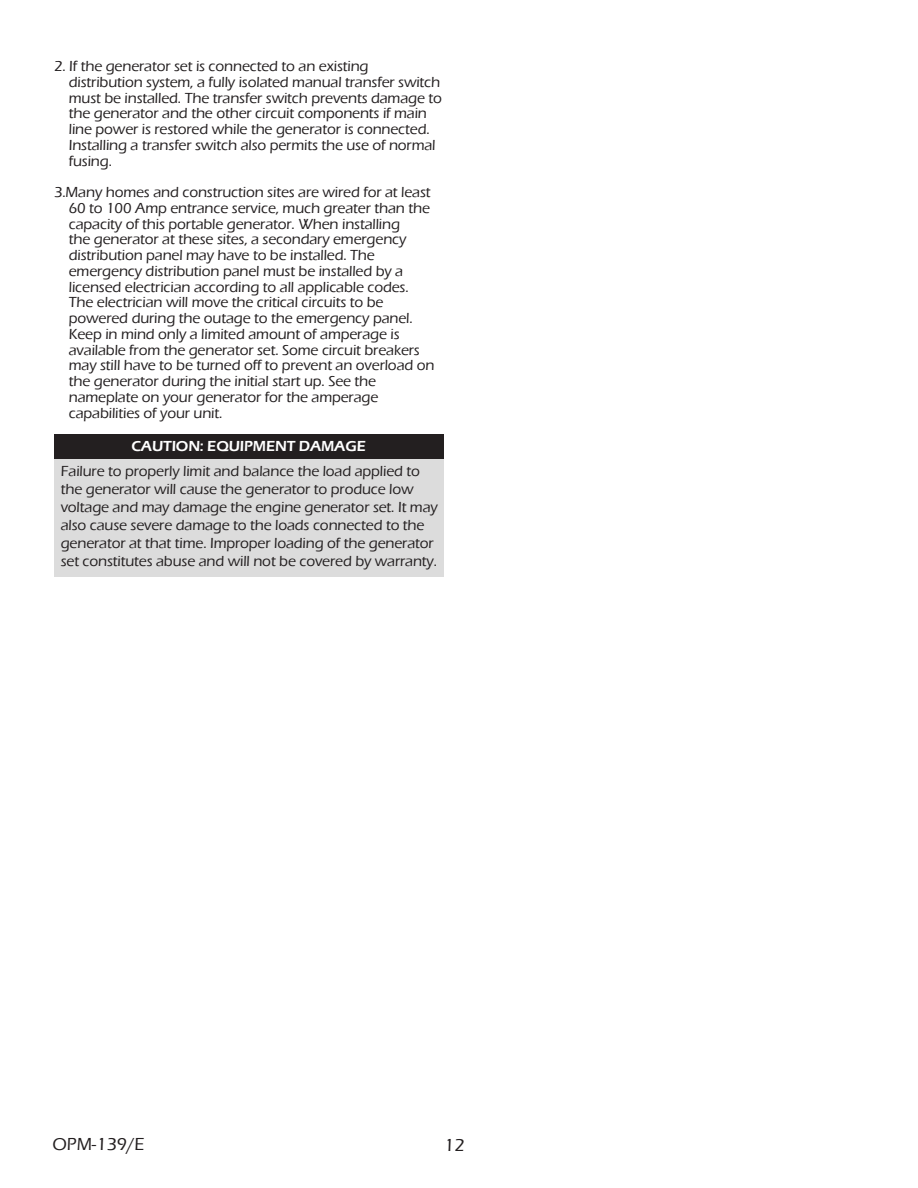
<style>
.page{position:relative;width:918px;height:1188px;background:#fff}
.page>*{position:absolute;margin:0;border:0;box-sizing:border-box;transform-origin:0 0}
.t1{font:500 18px "Eras ITC";color:#231f20}
.Body_text{font:500 15px "Eras ITC";letter-spacing:-.01em;color:#231f20}
.CAUTION_ITALIC{font:500 15px/18px "Eras ITC";letter-spacing:-.01em;color:#231f20}
.CAUTION{font:600 15px "Eras ITC";letter-spacing:-.01em;color:#fff}
</style>
<div class="page">
<div style="left:54px;top:434px;width:389px;height:28px;background:#231f20"></div>
<div style="left:54px;top:459px;width:389px;height:117px;background:#dcdcdc"></div>
<p class="Body_text" style="left:54px;top:58px;width:316px">2. If the generator set is connected to an existing</p>
<p class="Body_text" style="left:69px;top:73px;width:373px">distribution system, a fully isolated manual transfer switch</p>
<p class="Body_text" style="left:69px;top:89px;width:375px">must be installed. The transfer switch prevents damage to</p>
<p class="Body_text" style="left:69px;top:105px;width:360px">the generator and the other circuit components if main</p>
<p class="Body_text" style="left:69px;top:121px;width:362px">line power is restored while the generator is connected.</p>
<p class="Body_text" style="left:69px;top:136px;width:368px">Installing a transfer switch also permits the use of normal</p>
<p class="Body_text" style="left:69px;top:152px;width:45px">fusing.</p>
<p class="Body_text" style="left:54px;top:184px;width:378px">3.Many homes and construction sites are wired for at least</p>
<p class="Body_text" style="left:69px;top:199px;width:363px">60 to 100 Amp entrance service, much greater than the</p>
<p class="Body_text" style="left:69px;top:215px;width:333px">capacity of this portable generator. When installing</p>
<p class="Body_text" style="left:69px;top:231px;width:339px">the generator at these sites, a secondary emergency</p>
<p class="Body_text" style="left:69px;top:247px;width:308px">distribution panel may have to be installed. The</p>
<p class="Body_text" style="left:69px;top:262px;width:336px">emergency distribution panel must be installed by a</p>
<p class="Body_text" style="left:69px;top:278px;width:341px">licensed electrician according to all applicable codes.</p>
<p class="Body_text" style="left:69px;top:294px;width:316px">The electrician will move the critical circuits to be</p>
<p class="Body_text" style="left:69px;top:310px;width:345px">powered during the outage to the emergency panel.</p>
<p class="Body_text" style="left:69px;top:325px;width:332px">Keep in mind only a limited amount of amperage is</p>
<p class="Body_text" style="left:69px;top:341px;width:353px">available from the generator set. Some circuit breakers</p>
<p class="Body_text" style="left:69px;top:357px;width:367px">may still have to be turned off to prevent an overload on</p>
<p class="Body_text" style="left:69px;top:373px;width:309px">the generator during the initial start up. See the</p>
<p class="Body_text" style="left:69px;top:388px;width:311px">nameplate on your generator for the amperage</p>
<p class="Body_text" style="left:69px;top:404px;width:155px">capabilities of your unit.</p>
<p class="CAUTION" style="left:131px;top:438px;width:236px">CAUTION: EQUIPMENT DAMAGE</p>
<p class="CAUTION_ITALIC" style="left:61px;top:462px;width:379px">Failure to properly limit and balance the load applied to the generator will cause the generator to produce low voltage and may damage the engine generator set. It may also cause severe damage to the loads connected to the generator at that time. Improper loading of the generator set constitutes abuse and will not be covered by warranty.</p>
<p class="t1" style="left:52px;top:1134px;width:94px">OPM-139/E</p>
<p class="t1" style="left:444px;top:1135px;width:22px">12</p>
</div>
